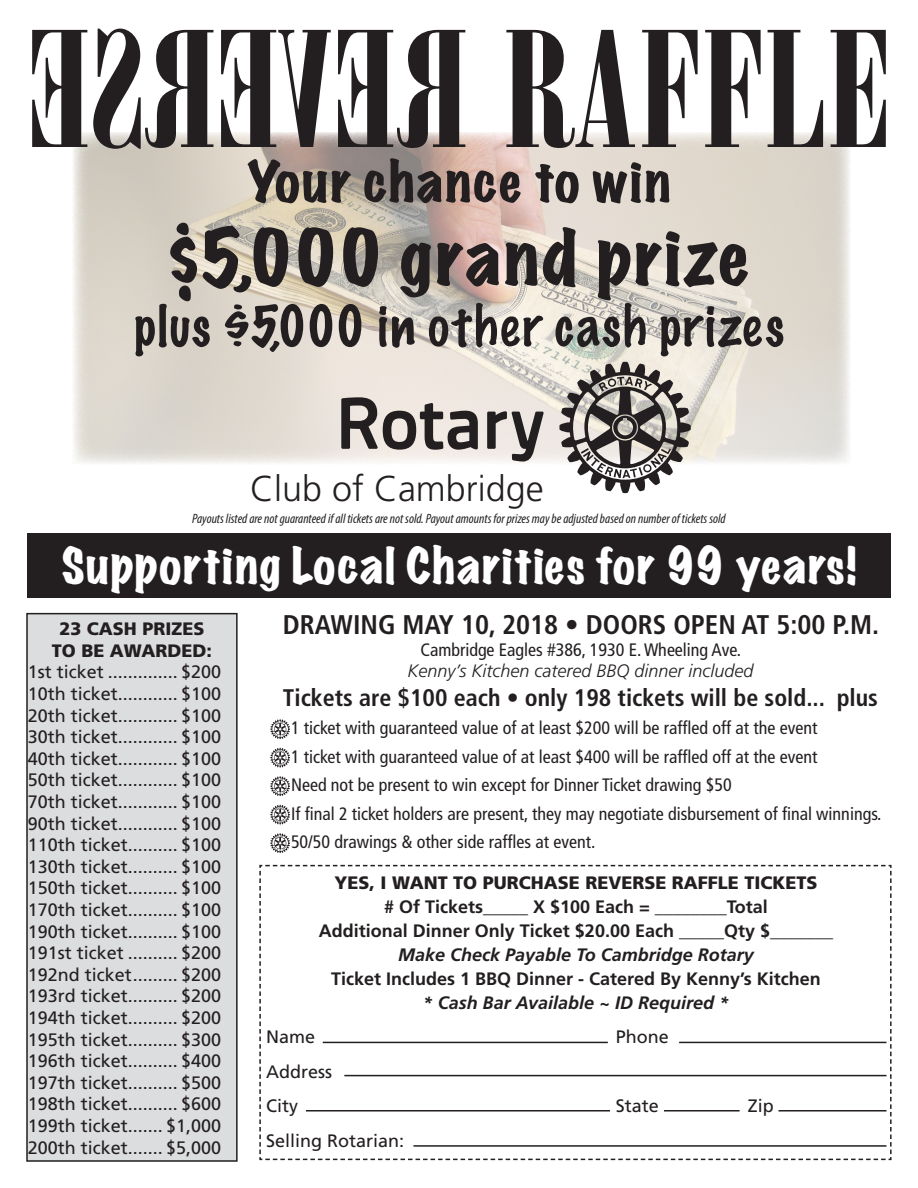
<style>
.page{position:relative;width:918px;height:1188px;background:#fff}
.page>*{position:absolute;margin:0;border:0;box-sizing:border-box;transform-origin:0 0}
.t1{font:162px "Bodoni Poster Compressed";color:#231f20}
.t2{font:expanded 69px "Marker Felt";letter-spacing:.03em;color:#231f20}
.t3{font:100 51px "Marker Felt";letter-spacing:.04em;color:#231f20}
.t4{font:expanded 51px "Marker Felt";letter-spacing:.045em;color:#231f20}
.t5{font:expanded 45px "Marker Felt";letter-spacing:.035em;color:#fff}
.t6{font:300 36px "Frutiger";color:#231f20}
.t7{font:700 condensed 27px "Frutiger";color:#231f20}
.t8{font:700 condensed 24px "Frutiger";color:#231f20}
.t9{font:18px/21.6px "Frutiger";color:#231f20;text-align:justify}
.t10{font:condensed 18px/28.5px "Frutiger";color:#231f20}
.t11{font:700 18px/24px "Frutiger";color:#231f20;text-align:center}
.t12{font:900 18px/21.6px "Frutiger";color:#231f20;text-align:center}
.t13{font:italic 700 18px "Frutiger";color:#231f20}
.t14{font:italic 300 18px "Frutiger";color:#231f20}
.t15{font:italic condensed 13.5px "Myriad Pro";color:#231f20}
</style>
<div class="page">
<svg style="left:259px;top:864px;width:633px;height:297px"></svg>
<img style="left:73px;top:132px;width:777px;height:332px">
<svg style="left:341px;top:397px;width:203px;height:65px;background:#aba5a1"></svg>
<svg style="left:559px;top:362px;width:132px;height:131px"></svg>
<div style="left:27px;top:614px;width:210px;height:547px;background:#dcdddf"></div>
<div style="left:26px;top:613px;width:212px;height:549px;border:2px solid #231f20"></div>
<div style="left:27px;top:533px;width:864px;height:65px;background:#231f20"></div>
<svg style="left:270px;top:719px;width:20px;height:20px"></svg>
<svg style="left:270px;top:748px;width:20px;height:20px"></svg>
<svg style="left:270px;top:776px;width:20px;height:20px"></svg>
<svg style="left:270px;top:805px;width:20px;height:20px"></svg>
<svg style="left:270px;top:833px;width:20px;height:20px"></svg>
<hr style="left:323px;top:1042px;width:285px;height:1px;background:#231f20">
<hr style="left:679px;top:1042px;width:208px;height:1px;background:#231f20">
<hr style="left:344px;top:1075px;width:542px;height:1px;background:#231f20">
<hr style="left:778px;top:1110px;width:108px;height:2px;background:#231f20">
<hr style="left:664px;top:1110px;width:76px;height:2px;background:#231f20">
<hr style="left:306px;top:1110px;width:304px;height:2px;background:#231f20">
<hr style="left:413px;top:1145px;width:473px;height:2px;background:#231f20">
<svg style="left:73px;top:132px;width:392px;height:17px;background:#d0c6bf"></svg>
<h1 class="t1" style="left:504px;top:-4px;width:389px">RAFFLE</h1>
<h3 class="t4" style="left:248px;top:141px;width:424px">Your chance to win</h3>
<h2 class="t2" style="left:169px;top:203px;width:582px">$5,000 grand prize</h2>
<h3 class="t3" style="left:134px;top:286px;width:652px">plus $5,000 in other cash prizes</h3>
<h3 class="t6" style="left:250px;top:469px;width:295px">Club of Cambridge</h3>
<p class="t15" style="left:192px;top:511px;width:535px">Payouts listed are not guaranteed if all tickets are not sold. Payout amounts for prizes may be adjusted based on number of tickets sold</p>
<h3 class="t5" style="left:62px;top:530px;width:796px">Supporting Local Charities for 99 years!</h3>
<p class="t12" style="left:52px;top:618px;width:161px">23 CASH PRIZES<br>TO BE AWARDED:</p>
<p class="t9" style="left:28px;top:661px;width:195px">1st ticket .............. $200<br>10th ticket............ $100<br>20th ticket............ $100<br>30th ticket............ $100<br>40th ticket............ $100<br>50th ticket............ $100<br>70th ticket............ $100<br>90th ticket............ $100<br>110th ticket.......... $100<br>130th ticket.......... $100<br>150th ticket.......... $100<br>170th ticket.......... $100<br>190th ticket.......... $100<br>191st ticket .......... $200<br>192nd ticket......... $200<br>193rd ticket.......... $200<br>194th ticket.......... $200<br>195th ticket.......... $300<br>196th ticket.......... $400<br>197th ticket.......... $500<br>198th ticket.......... $600<br>199th ticket....... $1,000<br>200th ticket....... $5,000</p>
<h3 class="t7" style="left:283px;top:609px;width:598px">DRAWING MAY 10, 2018 • DOORS OPEN AT 5:00 P.M.</h3>
<p class="t10" style="left:420px;top:635px;width:322px">Cambridge Eagles #386, 1930 E. Wheeling Ave.</p>
<p class="t14" style="left:407px;top:661px;width:348px">Kenny’s Kitchen catered BBQ dinner included</p>
<h3 class="t8" style="left:283px;top:683px;width:597px">Tickets are $100 each • only 198 tickets will be sold... plus</h3>
<p class="t10" style="left:291px;top:714px;width:592px">1 ticket with guaranteed value of at least $200 will be raffled off at the event<br>1 ticket with guaranteed value of at least $400 will be raffled off at the event<br>Need not be present to win except for Dinner Ticket drawing $50<br>If final 2 ticket holders are present, they may negotiate disbursement of final winnings.<br>50/50 drawings &amp; other side raffles at event.</p>
<p class="t12" style="left:335px;top:871px;width:484px">YES, I WANT TO PURCHASE REVERSE RAFFLE TICKETS</p>
<p class="t11" style="left:319px;top:894px;width:516px"># Of Tickets_____ X $100 Each = ________Total<br>Additional Dinner Only Ticket $20.00 Each _____Qty $_______</p>
<p class="t13" style="left:398px;top:944px;width:357px">Make Check Payable To Cambridge Rotary</p>
<p class="t11" style="left:331px;top:966px;width:491px">Ticket Includes 1 BBQ Dinner - Catered By Kenny’s Kitchen</p>
<p class="t13" style="left:423px;top:992px;width:308px">* Cash Bar Available ~ ID Required *</p>
<p class="t9" style="left:266px;top:1026px;width:51px">Name</p>
<p class="t9" style="left:616px;top:1026px;width:55px">Phone</p>
<p class="t9" style="left:266px;top:1054px;width:68px;line-height:34.5px">Address<br>City</p>
<p class="t9" style="left:616px;top:1095px;width:45px">State</p>
<p class="t9" style="left:748px;top:1095px;width:28px">Zip</p>
<p class="t9" style="left:266px;top:1130px;width:140px">Selling Rotarian:</p>
</div>
